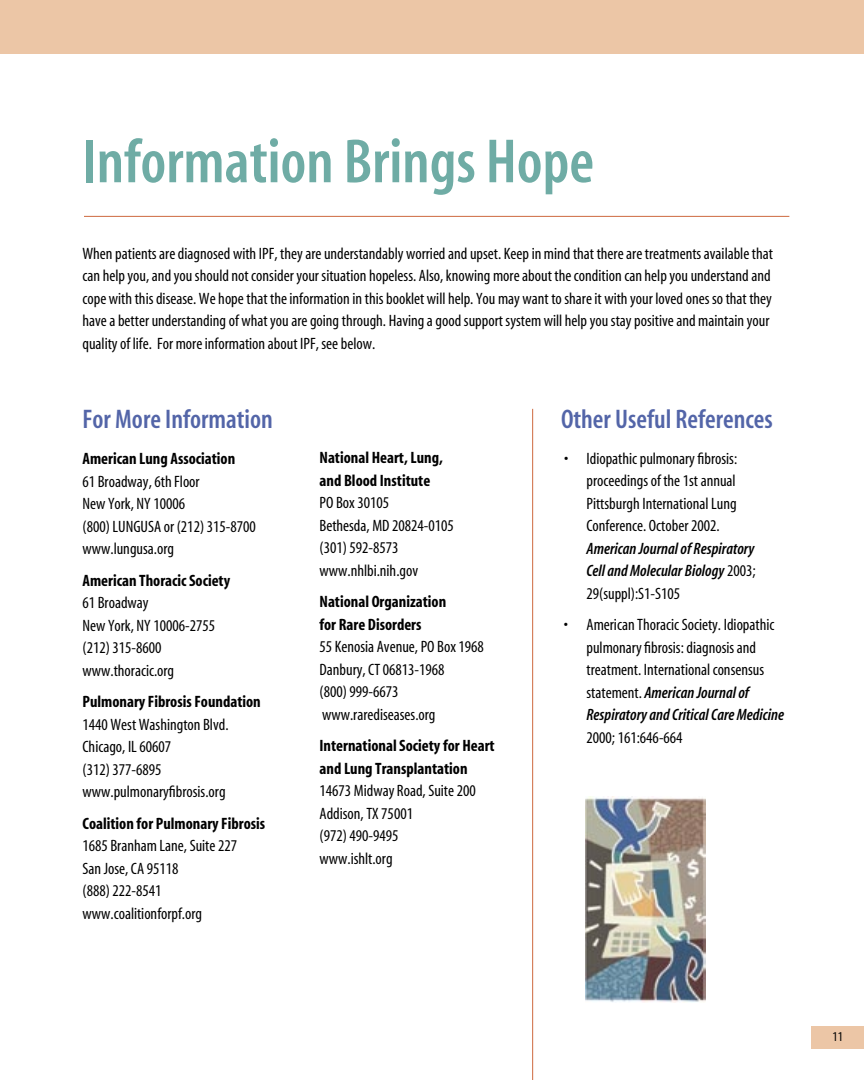
<style>
.page{position:relative;width:864px;height:1080px;background:#fff}
.page>*{position:absolute;margin:0;border:0;box-sizing:border-box;transform-origin:0 0}
.t1{font:63px "Myriad MM 565 300";color:#6faca5}
.t2{font:27px "Myriad MM 565 300";color:#5365a8}
.t3{font:16.5px/22.5px "Myriad MM 400 300";color:#000}
.t4{font:16.5px/22.5px "Myriad MM 700 300";color:#000}
.t5{font:16.5px/22.5px "Myriad MM It 565 300";color:#000}
.t6{font:13.5px "Myriad MM 400 300";color:#000}
.s1{font-family:"Myriad MM 400 300"}
</style>
<div class="page">
<div style="left:0;top:0;width:864px;height:54px;background:#ecc6a6"></div>
<div style="left:811px;top:1027px;width:53px;height:22px;background:#ecc6a6"></div>
<img style="left:585px;top:796px;width:121px;height:207px">
<hr style="left:532px;top:409px;width:1px;height:671px;background:#ce693f">
<hr style="left:84px;top:216px;width:705px;height:1px;background:#ce693f">
<h1 class="t1" style="left:82px;top:131px;width:513px">Information Brings Hope</h1>
<p class="t3" style="left:82px;top:243px;width:692px">When patients are diagnosed with IPF, they are understandably worried and upset. Keep in mind that there are treatments available that can help you, and you should not consider your situation hopeless. Also, knowing more about the condition can help you understand and cope with this disease. We hope that the information in this booklet will help. You may want to share it with your loved ones so that they have a better understanding of what you are going through. Having a good support system will help you stay positive and maintain your quality of life. For more information about IPF, see below.</p>
<h2 class="t2" style="left:82px;top:406px;width:192px">For More Information</h2>
<p class="t4" style="left:82px;top:448px;width:154px">American Lung Association</p>
<p class="t3" style="left:82px;top:471px;width:175px">61 Broadway, 6th Floor<br>New York, NY 10006<br>(800) LUNGUSA or (212) 315-8700 www.lungusa.org</p>
<p class="t4" style="left:82px;top:570px;width:149px">American Thoracic Society</p>
<p class="t3" style="left:82px;top:592px;width:134px">61 Broadway<br>New York, NY 10006-2755 (212) 315-8600 www.thoracic.org</p>
<p class="t4" style="left:82px;top:691px;width:180px">Pulmonary Fibrosis Foundation</p>
<p class="t3" style="left:82px;top:714px;width:148px">1440 West Washington Blvd.<br>Chicago, IL 60607<br>(312) 377-6895 www.pulmonaryfibrosis.org</p>
<p class="t4" style="left:82px;top:813px;width:184px">Coalition for Pulmonary Fibrosis</p>
<p class="t3" style="left:82px;top:835px;width:156px">1685 Branham Lane, Suite 227<br>San Jose, CA 95118<br>(888) 222-8541 www.coalitionforpf.org</p>
<p class="t4" style="left:320px;top:447px;width:125px">National Heart, Lung, and Blood Institute</p>
<p class="t3" style="left:320px;top:492px;width:136px">PO Box 30105<br>Bethesda, MD 20824-0105 (301) 592-8573 www.nhlbi.nih.gov</p>
<p class="t4" style="left:320px;top:591px;width:128px">National Organization for Rare Disorders</p>
<p class="t3" style="left:320px;top:636px;width:166px">55 Kenosia Avenue, PO Box 1968<br>Danbury, CT 06813-1968<br>(800) 999-6673 www.rarediseases.org</p>
<p class="t4" style="left:320px;top:735px;width:177px">International Society for Heart and Lung Transplantation</p>
<p class="t3" style="left:320px;top:780px;width:158px">14673 Midway Road, Suite 200<br>Addison, TX 75001<br>(972) 490-9495 www.ishlt.org</p>
<h2 class="t2" style="left:561px;top:406px;width:213px">Other Useful References</h2>
<p class="t3" style="left:586px;top:448px;width:152px;text-align:justify;text-indent:-22px">• Idiopathic pulmonary fibrosis: proceedings of the 1st annual Pittsburgh International Lung Conference. October 2002.</p>
<p class="t5" style="left:586px;top:538px;width:171px">American Journal of Respiratory<br>Cell and Molecular Biology <span class="s1">2003;</span></p>
<p class="t3" style="left:586px;top:583px;width:95px">29(suppl):S1-S105</p>
<p class="t3" style="left:586px;top:614px;width:189px;text-indent:-23px">• American Thoracic Society. Idiopathic pulmonary fibrosis: diagnosis and treatment. International consensus</p>
<p class="t5" style="left:586px;top:682px;width:199px"><span class="s1">statement.</span> American Journal of<br>Respiratory and Critical Care Medicine</p>
<p class="t3" style="left:586px;top:727px;width:98px">2000; 161:646-664</p>
<p class="t6" style="left:833px;top:1030px;width:12px">11</p>
</div>
